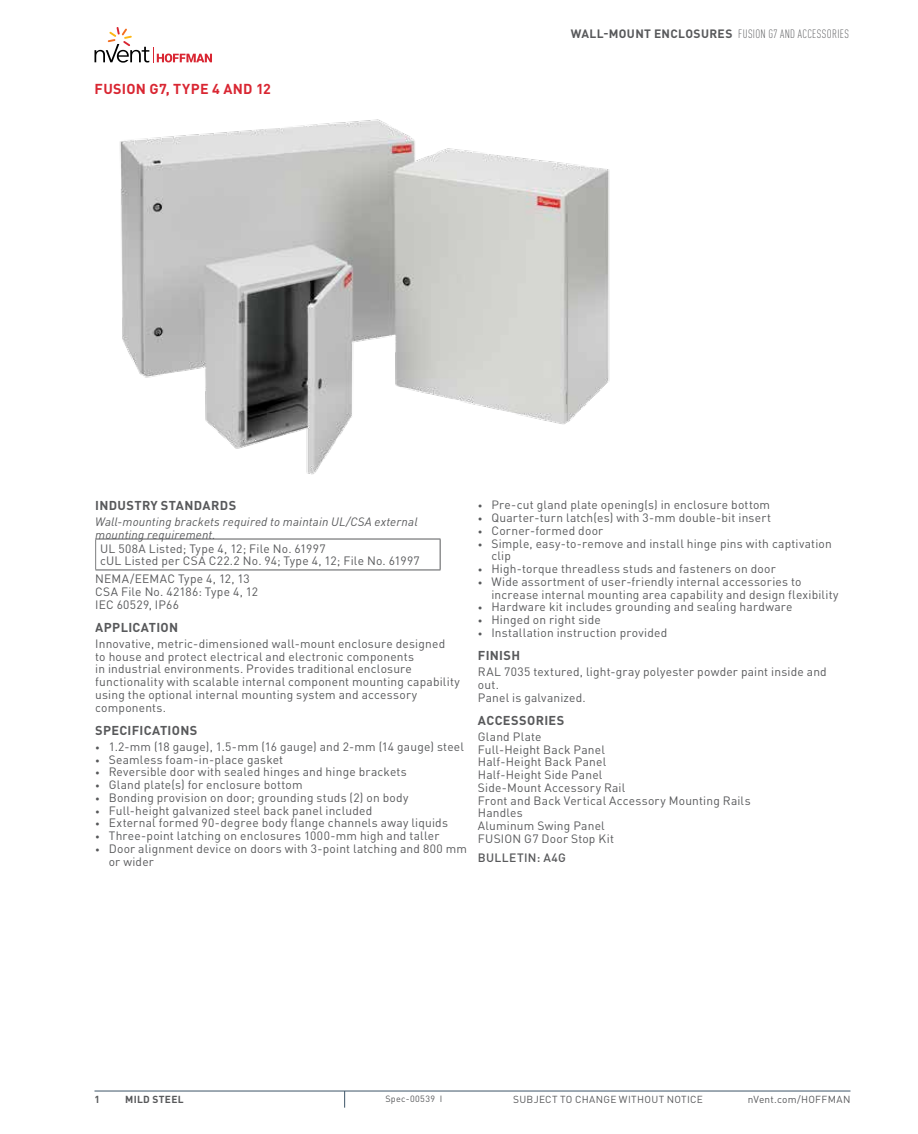
<style>
.page{position:relative;width:918px;height:1134px;background:#fff}
.page>*{position:absolute;margin:0;border:0;box-sizing:border-box;transform-origin:0 0}
.t1{font:700 14.25px "DIN Pro";letter-spacing:.025em;color:#d92632}
.t2{font:700 12.75px "DIN Pro";letter-spacing:.025em;color:#58595b}
.t3{font:12px/12.8px "DIN Pro";letter-spacing:.015em;color:#58595b}
.t4{font:italic 12px/12.8px "DIN Pro";letter-spacing:.015em;color:#58595b}
.t5{font:300 condensed 12px "DIN Pro";letter-spacing:.03em;color:#58595b}
.t6{font:500 12px "DIN Pro";letter-spacing:.035em;color:#58595b}
.t7{font:10.2px "DIN Pro";letter-spacing:.025em;color:#58595b}
.t8{font:700 10.2px "DIN Pro";letter-spacing:.035em;color:#58595b}
.t9{font:9px "DIN Pro";letter-spacing:.04em;color:#58595b}
.s1{font-weight:700;font-stretch:normal}
.s2{font-size:9px}
</style>
<div class="page">
<svg style="left:95px;top:27px;width:117px;height:36px"></svg>
<hr style="left:94px;top:1091px;width:756px;height:1px;background:#3d5567">
<svg style="left:344px;top:1091px;width:1px;height:17px"></svg>
<img style="left:120px;top:119px;width:490px;height:356px">
<hr style="left:95px;top:539px;width:346px;height:1px;background:#58595b">
<hr style="left:95px;top:570px;width:346px;height:1px;background:#58595b">
<hr style="left:440px;top:539px;width:1px;height:31px;background:#58595b">
<p class="t1" style="left:95px;top:77px;width:18px">FUSION</p>
<p class="t1" style="left:149px;top:77px;width:123px">G7, TYPE 4 AND 12</p>
<p class="t5" style="left:571px;top:25px;width:279px"><span class="s1">WALL-MOUNT ENCLOSURES</span> FUSION G7 AND ACCESSORIES</p>
<p class="t2" style="left:95px;top:495px;width:9px">INDUSTRY</p>
<p class="t2" style="left:161px;top:495px;width:10px">STANDARDS</p>
<p class="t4" style="left:95px;top:514px;width:324px">Wall-mounting brackets required to maintain UL/CSA external mounting requirement.</p>
<p class="t3" style="left:100px;top:541px;width:321px">UL 508A Listed; Type 4, 12; File No. 61997<br>cUL Listed per CSA C22.2 No. 94; Type 4, 12; File No. 61997</p>
<p class="t3" style="left:95px;top:571px;width:164px">NEMA/EEMAC Type 4, 12, 13<br>CSA File No. 42186: Type 4, 12<br>IEC 60529, IP66</p>
<p class="t2" style="left:95px;top:617px;width:9px">APPLICATION</p>
<p class="t3" style="left:95px;top:636px;width:366px">Innovative, metric-dimensioned wall-mount enclosure designed<br>to house and protect electrical and electronic components<br>in industrial environments. Provides traditional enclosure functionality with scalable internal component mounting capability using the optional internal mounting system and accessory components.</p>
<p class="t2" style="left:95px;top:720px;width:53px">SPECI FICATIONS</p>
<p class="t3" style="left:95px;top:739px;width:370px"><span class="s2">•</span> 1.2-mm (18 gauge), 1.5-mm (16 gauge) and 2-mm (14 gauge) steel</p>
<p class="t3" style="left:95px;top:752px;width:190px"><span class="s2">•</span> Seamless foam-in-place gasket</p>
<p class="t3" style="left:95px;top:764px;width:313px"><span class="s2">•</span> Reversible door with sealed hinges and hinge brackets</p>
<p class="t3" style="left:95px;top:777px;width:209px"><span class="s2">•</span> Gland plate(s) for enclosure bottom</p>
<p class="t3" style="left:95px;top:790px;width:315px"><span class="s2">•</span> Bonding provision on door; grounding studs (2) on body</p>
<p class="t3" style="left:95px;top:803px;width:279px"><span class="s2">•</span> Full-height galvanized steel back panel included</p>
<p class="t3" style="left:95px;top:815px;width:354px"><span class="s2">•</span> External formed 90-degree body flange channels away liquids</p>
<p class="t3" style="left:95px;top:828px;width:346px"><span class="s2">•</span> Three-point latching on enclosures 1000-mm high and taller</p>
<p class="t3" style="left:109px;top:841px;width:360px;text-indent:-14px"><span class="s2">•</span> Door alignment device on doors with 3-point latching and 800 mm or wider</p>
<p class="t3" style="left:478px;top:497px;width:294px"><span class="s2">•</span> Pre-cut gland plate opening(s) in enclosure bottom</p>
<p class="t3" style="left:478px;top:510px;width:295px"><span class="s2">•</span> Quarter-turn latch(es) with 3-mm double-bit insert</p>
<p class="t3" style="left:478px;top:523px;width:127px"><span class="s2">•</span> Corner-formed door</p>
<p class="t3" style="left:491px;top:536px;width:342px;text-indent:-14px"><span class="s2">•</span> Simple, easy-to-remove and install hinge pins with captivation clip</p>
<p class="t3" style="left:478px;top:561px;width:299px"><span class="s2">•</span> High-torque threadless studs and fasteners on door</p>
<p class="t3" style="left:491px;top:574px;width:349px;text-indent:-14px"><span class="s2">•</span> Wide assortment of user-friendly internal accessories to increase internal mounting area capability and design flexibility</p>
<p class="t3" style="left:478px;top:599px;width:316px"><span class="s2">•</span> Hardware kit includes grounding and sealing hardware</p>
<p class="t3" style="left:478px;top:612px;width:124px"><span class="s2">•</span> Hinged on right side</p>
<p class="t3" style="left:478px;top:625px;width:191px"><span class="s2">•</span> Installation instruction provided</p>
<p class="t2" style="left:478px;top:645px;width:15px">FINIS</p>
<p class="t2" style="left:511px;top:645px;width:10px">H</p>
<p class="t3" style="left:478px;top:664px;width:350px">RAL 7035 textured, light-gray polyester powder paint inside and out.<br>Panel is galvanized.</p>
<p class="t2" style="left:478px;top:710px;width:10px">ACC</p>
<p class="t2" style="left:503px;top:710px;width:17px">ESSORI</p>
<p class="t2" style="left:549px;top:710px;width:17px">ES</p>
<p class="t3" style="left:478px;top:729px;width:274px">Gland Plate<br>Full-Height Back Panel<br>Half-Height Back Panel<br>Half-Height Side Panel<br>Side-Mount Accessory Rail<br>Front and Back Vertical Accessory Mounting Rails<br>Handles<br>Aluminum Swing Panel<br>FUSION G7 Door Stop Kit</p>
<p class="t6" style="left:478px;top:847px;width:90px">BULLETIN: A4G</p>
<p class="t8" style="left:95px;top:1091px;width:7px">1</p>
<p class="t8" style="left:125px;top:1091px;width:60px">MILD STEEL</p>
<p class="t9" style="left:385px;top:1092px;width:58px">Spec-00539 I</p>
<p class="t7" style="left:513px;top:1091px;width:191px">SUBJECT TO CHANGE WITHOUT NOTICE</p>
<p class="t7" style="left:748px;top:1091px;width:104px">nVent.com/HOFFMAN</p>
</div>
